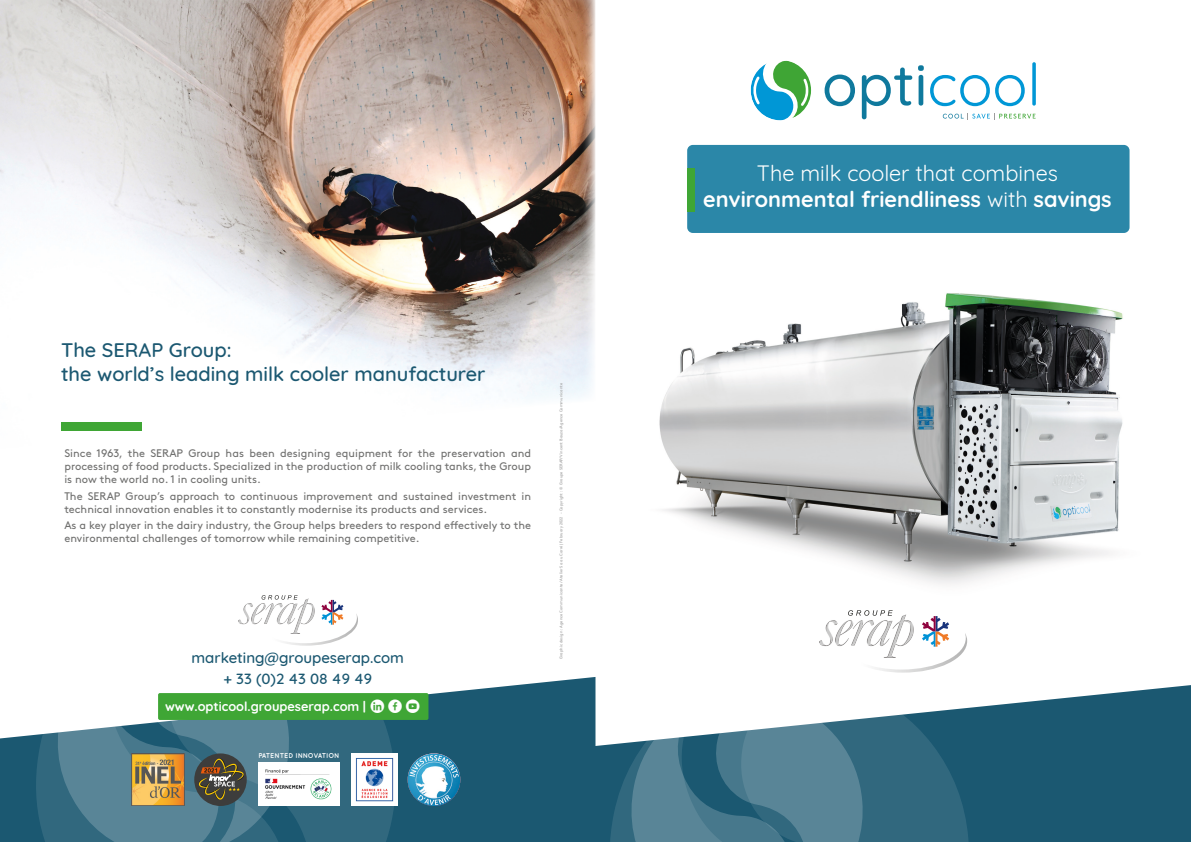
<style>
.page{position:relative;width:1191px;height:842px;background:#fff}
.page>*{position:absolute;margin:0;border:0;box-sizing:border-box;transform-origin:0 0}
.t1{font:700 21.7px/26px "Quicksand";color:#fff;text-align:center}
.t2{font:500 20px/24px "Quicksand";color:#1b5871}
.t3{font:500 15px "Quicksand";color:#1b5871}
.t4{font:700 12.8px "Quicksand";color:#fff}
.t5{font:12px "Social Shapes";color:#fff}
.t6{font:11px/13.2px "Brown Pro";color:#717170}
.t7{font:700 7px "Quicksand";letter-spacing:-.02em;color:#fff}
.t8{font:4px "Brown Pro";color:#9d9d9d}
.s1{font-weight:400}
</style>
<div class="page">
<svg style="left:0;top:677px;width:595px;height:165px;background:#366c82"></svg>
<img style="left:659px;top:293px;width:464px;height:292px">
<svg style="left:581px;top:685px;width:610px;height:157px;background:#2e667c"></svg>
<svg style="left:608px;top:685px;width:362px;height:157px"></svg>
<img style="left:819px;top:620px;width:20px;height:26px">
<svg style="left:839px;top:610px;width:128px;height:63px"></svg>
<img style="left:0;top:0;width:595px;height:399px">
<svg style="left:35px;top:677px;width:22px;height:165px;fill:#31687e"></svg>
<svg style="left:358px;top:677px;width:38px;height:165px;fill:#31687e"></svg>
<div style="left:158px;top:693px;width:270px;height:27px;background:#3fa635;border-radius:2px"></div>
<div style="left:61px;top:422px;width:81px;height:9px;background:#3fa635"></div>
<img style="left:358px;top:753px;width:39px;height:53px">
<img style="left:408px;top:753px;width:52px;height:53px;border-radius:26px">
<svg style="left:824px;top:75px;width:31px;height:31px"></svg>
<svg style="left:862px;top:67px;width:50px;height:52px"></svg>
<svg style="left:918px;top:65px;width:5px;height:41px"></svg>
<svg style="left:930px;top:75px;width:94px;height:31px"></svg>
<svg style="left:1032px;top:62px;width:3px;height:44px"></svg>
<svg style="left:942px;top:113px;width:93px;height:6px"></svg>
<svg style="left:750px;top:61px;width:61px;height:59px"></svg>
<div style="left:687px;top:145px;width:442px;height:88px;background:#2b87a8;border-radius:6px"></div>
<div style="left:687px;top:168px;width:7px;height:44px;background:#3fa635"></div>
<svg style="left:57px;top:595px;width:301px;height:247px"></svg>
<img style="left:132px;top:753px;width:52px;height:53px">
<p class="t2" style="left:61px;top:336px;width:426px">The SERAP Group:<br>the world’s leading milk cooler manufacturer</p>
<p class="t6" style="left:64px;top:446px;width:468px;text-align:justify">Since 1963, the SERAP Group has been designing equipment for the preservation and processing of food products. Specialized in the production of milk cooling tanks, the Group is now the world no. 1 in cooling units.</p>
<p class="t6" style="left:64px;top:488px;width:468px">The SERAP Group’s approach to continuous improvement and sustained investment in technical innovation enables it to constantly modernise its products and services.</p>
<p class="t6" style="left:64px;top:518px;width:468px">As a key player in the dairy industry, the Group helps breeders to respond effectively to the environmental challenges of tomorrow while remaining competitive.</p>
<p class="t3" style="left:191px;top:646px;width:214px">marketing@groupeserap.com</p>
<p class="t3" style="left:223px;top:667px;width:150px">+ 33 (0)2 43 08 49 49</p>
<p class="t5" style="left:370px;top:702px;width:51px">k G ú</p>
<p class="t4" style="left:165px;top:696px;width:202px">www.opticool.groupeserap.com |</p>
<p class="t7" style="left:258px;top:752px;width:83px">PATENTED INNOVATION</p>
<p class="t8" style="left:558px;top:659px;width:277px;rotate:-90deg">Graphic design : Agence Communicante / Atelier Sa au Carré | February 2022 - Copyright : © Groupe SERAP/Vincent Bauza/Agence Communicante</p>
<p class="t1" style="left:703px;top:158px;width:410px"><span class="s1">The milk cooler that combines </span>environmental friendliness <span class="s1">with</span> savings</p>
</div>
